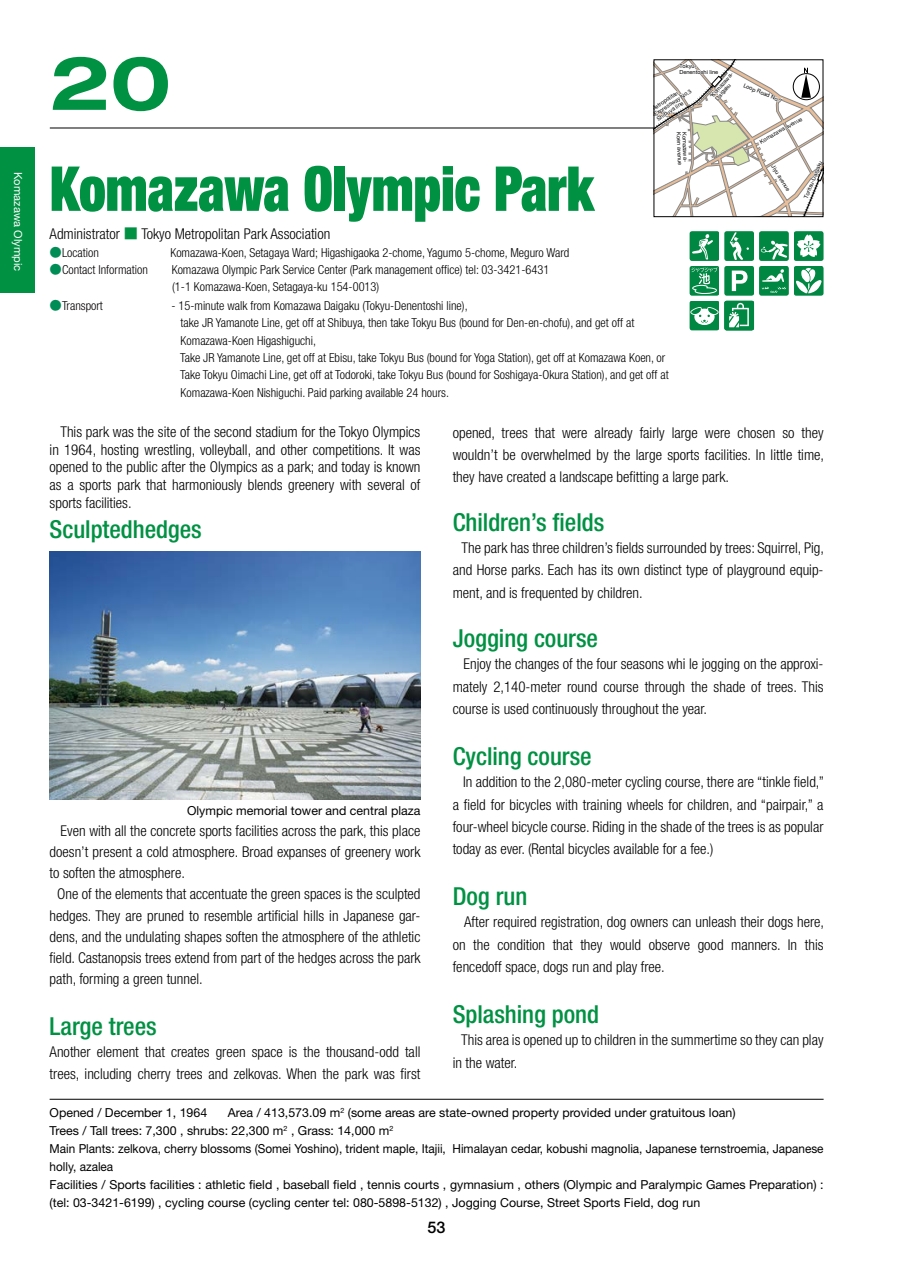
<style>
.page{position:relative;width:903px;height:1275px;background:#fff}
.page>*{position:absolute;margin:0;border:0;box-sizing:border-box;transform-origin:0 0}
.t1{font:700 expanded 74.38px "Helvetica Neue LT Std";color:#009143}
.t2{font:900 condensed 61.95px "Helvetica Neue LT Std";color:#009143;scale:.85 1}
.t3{font:500 condensed 24.85px "Helvetica Neue LT Std";color:#009143}
.t4{font:500 16.1px "Helvetica Neue LT Std";color:#000}
.t5{font:300 condensed 14.88px/22.4px "Helvetica Neue LT Std";color:#000;text-align:justify}
.t6{font:300 condensed 12.42px/17.3px "Helvetica Neue LT Std";color:#000}
.t7{font:12.42px/18px "Helvetica Neue LT Std";color:#000}
.t8{font:300 condensed 12.42px "Helvetica Neue LT Std";color:#040000}
.t9{font:11.2px "Helvetica Neue LT Std";color:#fff}
.t10{font:5.6px/5.6px "Helvetica Neue LT Std";color:#000}
.s1{font-family:"Koz Min Pro";font-weight:400;font-stretch:normal;color:#009143}
.s2{font-family:"Koz Min Pro";font-weight:400;font-stretch:normal;color:#008c55}
</style>
<div class="page">
<svg style="left:689px;top:231px;width:134px;height:99px"></svg>
<hr style="left:50px;top:1099px;width:773px;height:1px;background:#000">
<img style="left:50px;top:552px;width:370px;height:248px">
<svg style="left:656px;top:62px;width:165px;height:153px"></svg>
<hr style="left:50px;top:128px;width:604px;height:1px;background:#000">
<div style="left:0;top:148px;width:35px;height:145px;background:#009143"></div>
<p class="t9" style="left:25px;top:172px;width:101px;rotate:90deg">Komazawa Olympic</p>
<h1 class="t1" style="left:50px;top:37px;width:123px">20</h1>
<h2 class="t2" style="left:50px;top:149px;width:642px">Komazawa Olympic Park</h2>
<p class="t10" style="left:679px;top:63px;width:40px">Tokyu-<br>Denentoshi line</p>
<p class="t10" style="left:710px;top:94px;width:32px;rotate:-48deg">Komazawa-<br>Daigaku</p>
<p class="t10" style="left:650px;top:107px;width:45px;rotate:-33deg">Metropolitan<br>Expressway No.3<br>Shibuya line</p>
<p class="t10" style="left:682px;top:132px;width:34px;rotate:88deg">Koen avenue</p>
<p class="t10" style="left:687px;top:132px;width:32px;rotate:88deg">Komazawa-</p>
<p class="t10" style="left:745px;top:82px;width:43px;rotate:23deg">Loop Road No.7</p>
<p class="t10" style="left:759px;top:139px;width:49px;rotate:-29deg">Komazawa avenue</p>
<p class="t10" style="left:775px;top:164px;width:31px;rotate:58deg">Jiyu avenue</p>
<p class="t10" style="left:803px;top:197px;width:42px;rotate:-68deg">Toritsu-Daigaku</p>
<p class="t5" style="left:50px;top:223px;width:282px">Administrator <span class="s1">■</span> Tokyo Metropolitan Park Association</p>
<p class="t8" style="left:50px;top:245px;width:51px"><span class="s2">●</span>Location</p>
<p class="t6" style="left:170px;top:244px;width:400px">Komazawa-Koen, Setagaya Ward; Higashigaoka 2-chome, Yagumo 5-chome, Meguro Ward</p>
<p class="t8" style="left:50px;top:263px;width:100px"><span class="s2">●</span>Contact Information</p>
<p class="t6" style="left:172px;top:261px;width:379px">Komazawa Olympic Park Service Center (Park management office) tel: 03-3421-6431 (1-1 Komazawa-Koen, Setagaya-ku 154-0013)</p>
<p class="t8" style="left:50px;top:298px;width:55px"><span class="s2">●</span>Transport</p>
<p class="t6" style="left:180px;top:297px;width:490px;text-indent:-9px">- 15-minute walk from Komazawa Daigaku (Tokyu-Denentoshi line),<br>take JR Yamanote Line, get off at Shibuya, then take Tokyu Bus (bound for Den-en-chofu), and get off at Komazawa-Koen Higashiguchi,<br>Take JR Yamanote Line, get off at Ebisu, take Tokyu Bus (bound for Yoga Station), get off at Komazawa Koen, or Take Tokyu Oimachi Line, get off at Todoroki, take Tokyu Bus (bound for Soshigaya-Okura Station), and get off at Komazawa-Koen Nishiguchi. Paid parking available 24 hours.</p>
<p class="t5" style="left:50px;top:422px;width:372px;line-height:18px;text-indent:11px">This park was the site of the second stadium for the Tokyo Olympics in 1964, hosting wrestling, volleyball, and other competitions. It was opened to the public after the Olympics as a park; and today is known as a sports park that harmoniously blends greenery with several of sports facilities.</p>
<h3 class="t3" style="left:50px;top:515px;width:154px">Sculptedhedges</h3>
<p class="t5" style="left:453px;top:421px;width:373px">opened, trees that were already fairly large were chosen so they wouldn’t be overwhelmed by the large sports facilities. In little time, they have created a landscape befitting a large park.</p>
<h3 class="t3" style="left:453px;top:507px;width:153px">Children’s fields</h3>
<p class="t5" style="left:453px;top:536px;width:373px;text-indent:9px">The park has three children’s fields surrounded by trees: Squirrel, Pig, and Horse parks. Each has its own distinct type of playground equip&shy;ment, and is frequented by children.</p>
<h3 class="t3" style="left:453px;top:623px;width:147px">Jogging course</h3>
<p class="t5" style="left:453px;top:653px;width:372px;text-indent:11px">Enjoy the changes of the four seasons whi le jogging on the approxi&shy;mately 2,140-meter round course through the shade of trees. This course is used continuously throughout the year.</p>
<h3 class="t3" style="left:453px;top:741px;width:140px">Cycling course</h3>
<p class="t5" style="left:453px;top:771px;width:373px;text-indent:10px">In addition to the 2,080-meter cycling course, there are “tinkle field,” a field for bicycles with training wheels for children, and “pairpair,” a four-wheel bicycle course. Riding in the shade of the trees is as popular today as ever. (Rental bicycles available for a fee.)</p>
<h3 class="t3" style="left:453px;top:881px;width:76px">Dog run</h3>
<p class="t5" style="left:453px;top:911px;width:373px;text-indent:11px">After required registration, dog owners can unleash their dogs here, on the condition that they would observe good manners. In this fencedoff space, dogs run and play free.</p>
<h3 class="t3" style="left:453px;top:999px;width:148px">Splashing pond</h3>
<p class="t5" style="left:453px;top:1029px;width:372px;text-indent:8px">This area is opened up to children in the summertime so they can play in the water.</p>
<p class="t7" style="left:187px;top:802px;width:235px">Olympic memorial tower and central plaza</p>
<p class="t5" style="left:61px;top:819px;width:361px">Even with all the concrete sports facilities across the park, this place</p>
<p class="t5" style="left:50px;top:841px;width:372px">doesn’t present a cold atmosphere. Broad expanses of greenery work</p>
<p class="t5" style="left:50px;top:862px;width:137px">to soften the atmosphere.</p>
<p class="t5" style="left:57px;top:883px;width:365px">One of the elements that accentuate the green spaces is the sculpted</p>
<p class="t5" style="left:50px;top:904px;width:372px">hedges. They are pruned to resemble artificial hills in Japanese gar-</p>
<p class="t5" style="left:50px;top:925px;width:372px">dens, and the undulating shapes soften the atmosphere of the athletic</p>
<p class="t5" style="left:50px;top:946px;width:372px">field. Castanopsis trees extend from part of the hedges across the park</p>
<p class="t5" style="left:50px;top:967px;width:155px">path, forming a green tunnel.</p>
<h3 class="t3" style="left:50px;top:1011px;width:109px">Large trees</h3>
<p class="t5" style="left:50px;top:1040px;width:372px">Another element that creates green space is the thousand-odd tall trees, including cherry trees and zelkovas. When the park was first</p>
<p class="t7" style="left:50px;top:1104px;width:775px;text-indent:178px">Area / 413,573.09 m<sup>2</sup> (some areas are state-owned property provided under gratuitous loan)<br>Trees / Tall trees: 7,300 , shrubs: 22,300 m<sup>2</sup> , Grass: 14,000 m<sup>2<br></sup>Main Plants: zelkova, cherry blossoms (Somei Yoshino), trident maple, Itajii, Himalayan cedar, kobushi magnolia, Japanese ternstroemia, Japanese holly, azalea<br>Facilities / Sports facilities : athletic field , baseball field , tennis courts , gymnasium , others (Olympic and Paralympic Games Preparation) : (tel: 03-3421-6199) , cycling course (cycling center tel: 080-5898-5132) , Jogging Course, Street Sports Field, dog run</p>
<p class="t7" style="left:50px;top:1104px;width:159px">Opened / December 1, 1964</p>
<p class="t4" style="left:428px;top:1217px;width:19px">53</p>
</div>
